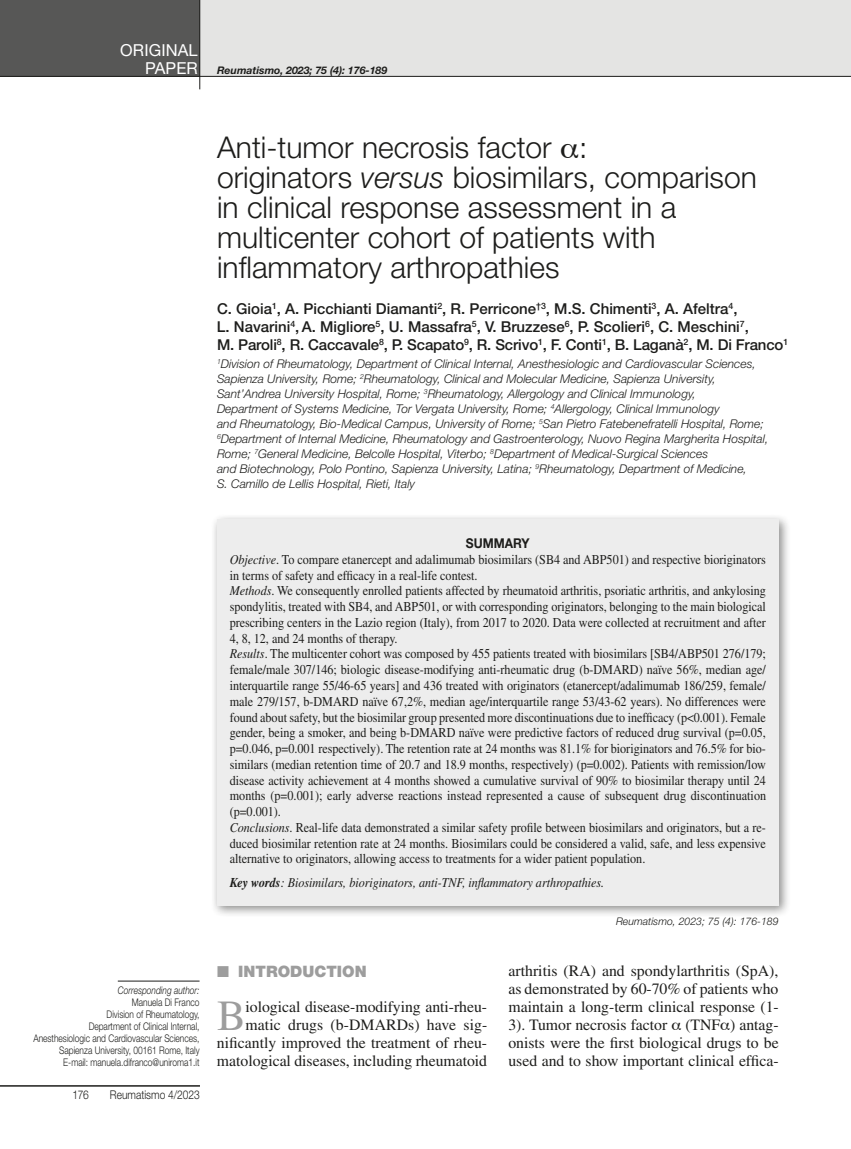
<style>
.page{position:relative;width:851px;height:1149px;background:#fff}
.page>*{position:absolute;margin:0;border:0;box-sizing:border-box;transform-origin:0 0}
.t1{font:42.9px "Times LT Std";color:#9d9d9d}
.t2{font:300 30px/30px "Helvetica Neue LT Std";color:#1d1d1b}
.t3{font:16.5px/18px "Helvetica Neue LT Std";letter-spacing:.005em;color:#fff;text-align:right}
.t4{font:15.75px/18px "Times LT Std";color:#1d1d1b;text-align:right}
.t5{font:900 15.75px "Helvetica Neue LT Std";color:#9d9d9d}
.t6{font:500 15px/18px "Helvetica Neue LT Std";color:#1d1d1b}
.t7{font:13.5px/15.8px "Times LT Std";color:#1d1d1b;scale:.9 1}
.t8{font:italic 13.5px "Times LT Std";letter-spacing:-.005em;color:#1d1d1b;scale:.9 1}
.t9{font:700 13.5px "Helvetica Neue LT Std";color:#1d1d1b;scale:.9 1}
.t10{font:italic 300 12px/15px "Helvetica Neue LT Std";color:#1d1d1b}
.t11{font:300 12px "Helvetica Neue LT Std";color:#1d1d1b;scale:.85 1}
.t12{font:300 10.5px/12px "Helvetica Neue LT Std";color:#1d1d1b;text-align:right;scale:.8 1}
.t13{font:italic 300 10.5px "Helvetica Neue LT Std";color:#1d1d1b}
.t14{font:italic 700 10.5px "Helvetica Neue LT Std";color:#1d1d1b}
.t15{font:italic 300 10.5px "Helvetica Neue LT Std";color:#1d1d1b;scale:.8 1}
.s1{font-style:italic}
.s2{font-weight:700}
</style>
<div class="page">
<div style="left:211px;top:513px;width:579px;height:404px;background:#1d1d1b;opacity:.5"></div>
<div style="left:217px;top:519px;width:561px;height:386px;background:#ededed"></div>
<hr style="left:118px;top:980px;width:81px;height:1px;background:#1d1d1b">
<div style="left:0;top:0;width:850px;height:77px;background:#e4e4e3"></div>
<div style="left:0;top:0;width:200px;height:77px;background:#575756"></div>
<hr style="left:0;top:76px;width:850px;height:1px;background:#1d1d1b">
<hr style="left:199px;top:0;width:1px;height:89px;background:#1d1d1b">
<hr style="left:0;top:1084px;width:200px;height:2px;background:#1d1d1b">
<p class="t3" style="left:120px;top:41px;width:79px">ORIGINAL<br>PAPER</p>
<p class="t14" style="left:217px;top:64px;width:172px">Reumatismo, 2023; 75 (4): 176-189</p>
<h2 class="t2" style="left:217px;top:131px;width:541px">Anti-tumor necrosis factor :<br>originators <span class="s1">versus</span> biosimilars, comparison in clinical response assessment in a multicenter cohort of patients with inflammatory arthropathies</h2>
<p class="t6" style="left:217px;top:299px;width:572px">C. Gioia<sup>1</sup>, A. Picchianti Diamanti<sup>2</sup>, R. Perricone<sup>†3</sup>, M.S. Chimenti<sup>3</sup>, A. Afeltra<sup>4</sup>,<br>L. Navarini<sup>4</sup>, A. Migliore<sup>5</sup>, U. Massafra<sup>5</sup>, V. Bruzzese<sup>6</sup>, P. Scolieri<sup>6</sup>, C. Meschini<sup>7</sup>,<br>M. Paroli<sup>8</sup>, R. Caccavale<sup>8</sup>, P. Scapato<sup>9</sup>, R. Scrivo<sup>1</sup>, F. Conti<sup>1</sup>, B. Laganà<sup>2</sup>, M. Di Franco<sup>1</sup></p>
<p class="t10" style="left:217px;top:356px;width:552px"><sup>1</sup>Division of Rheumatology, Department of Clinical Internal, Anesthesiologic and Cardiovascular Sciences, Sapienza University, Rome; <sup>2</sup>Rheumatology, Clinical and Molecular Medicine, Sapienza University, Sant’Andrea University Hospital, Rome; <sup>3</sup>Rheumatology, Allergology and Clinical Immunology,<br>Department of Systems Medicine, Tor Vergata University, Rome; <sup>4</sup>Allergology, Clinical Immunology<br>and Rheumatology, Bio-Medical Campus, University of Rome; <sup>5</sup>San Pietro Fatebenefratelli Hospital, Rome; <sup>6</sup>Department of Internal Medicine, Rheumatology and Gastroenterology, Nuovo Regina Margherita Hospital, Rome; <sup>7</sup>General Medicine, Belcolle Hospital, Viterbo; <sup>8</sup>Department of Medical-Surgical Sciences<br>and Biotechnology, Polo Pontino, Sapienza University, Latina; <sup>9</sup>Rheumatology, Department of Medicine,<br>S. Camillo de Lellis Hospital, Rieti, Italy</p>
<p class="t15" style="left:118px;top:983px;width:104px">Corresponding author:</p>
<p class="t12" style="left:33px;top:995px;width:209px">Manuela Di Franco<br>Division of Rheumatology,<br>Department of Clinical Internal, Anesthesiologic and Cardiovascular Sciences, Sapienza University, 00161 Rome, Italy E-mail: manuela.difranco@uniroma1.it</p>
<p class="t11" style="left:72px;top:1086px;width:21px">176</p>
<p class="t11" style="left:110px;top:1086px;width:107px">Reumatismo 4/2023</p>
<p class="t9" style="left:466px;top:534px;width:72px">SUMMARY</p>
<p class="t7" style="left:230px;top:551px;width:597px"><span class="s1">Objective</span>. To compare etanercept and adalimumab biosimilars (SB4 and ABP501) and respective bioriginators in terms of safety and efficacy in a real-life contest.<br><span class="s1">Methods</span>. We consequently enrolled patients affected by rheumatoid arthritis, psoriatic arthritis, and ankylosing spondylitis, treated with SB4, and ABP501, or with corresponding originators, belonging to the main biological prescribing centers in the Lazio region (Italy), from 2017 to 2020. Data were collected at recruitment and after 4, 8, 12, and 24 months of therapy.<br><span class="s1">Results</span>. The multicenter cohort was composed by 455 patients treated with biosimilars [SB4/ABP501 276/179; female/male 307/146; biologic disease-modifying anti-rheumatic drug (b-DMARD) naïve 56%, median age/ interquartile range 55/46-65 years] and 436 treated with originators (etanercept/adalimumab 186/259, female/ male 279/157, b-DMARD naïve 67,2%, median age/interquartile range 53/43-62 years). No differences were found about safety, but the biosimilar group presented more discontinuations due to inefficacy (p&lt;0.001). Female gender, being a smoker, and being b-DMARD naïve were predictive factors of reduced drug survival (p=0.05, p=0.046, p=0.001 respectively). The retention rate at 24 months was 81.1% for bioriginators and 76.5% for bio&shy;similars (median retention time of 20.7 and 18.9 months, respectively) (p=0.002). Patients with remission/low disease activity achievement at 4 months showed a cumulative survival of 90% to biosimilar therapy until 24 months (p=0.001); early adverse reactions instead represented a cause of subsequent drug discontinuation (p=0.001).<br><span class="s1">Conclusions</span>. Real-life data demonstrated a similar safety profile between biosimilars and originators, but a re&shy;duced biosimilar retention rate at 24 months. Biosimilars could be considered a valid, safe, and less expensive alternative to originators, allowing access to treatments for a wider patient population.</p>
<p class="t8" style="left:230px;top:874px;width:417px"><span class="s2">Key words</span>: Biosimilars, bioriginators, anti-TNF, inflammatory arthropathies.</p>
<p class="t13" style="left:616px;top:914px;width:164px">Reumatismo, 2023; 75 (4): 176-189</p>
<p class="t5" style="left:217px;top:961px;width:151px">■ INTRODUCTION</p>
<h1 class="t1" style="left:217px;top:991px;width:30px">B</h1>
<p class="t4" style="left:217px;top:997px;width:272px">iological disease-modifying anti-rheu&shy;matic drugs (b-DMARDs) have sig&shy;nificantly improved the treatment of rheu&shy;matological diseases, including rheumatoid</p>
<p class="t4" style="left:508px;top:961px;width:272px;text-align:justify">arthritis (RA) and spondylarthritis (SpA), as demonstrated by 60-70% of patients who maintain a long-term clinical response (1- 3). Tumor necrosis factor (TNF ) antag&shy;onists were the first biological drugs to be used and to show important clinical effica-</p>
</div>
